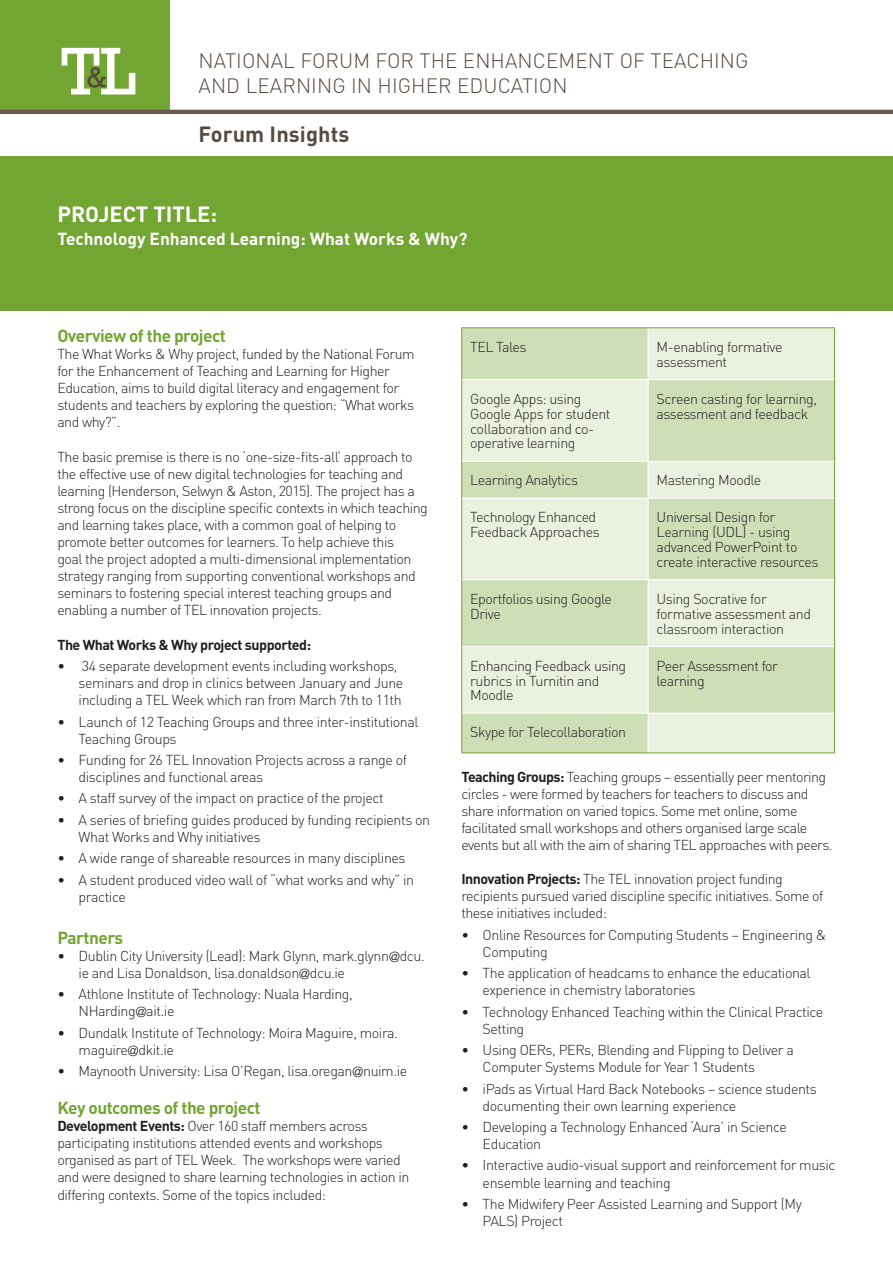
<style>
.page{position:relative;width:893px;height:1263px;background:#fff}
.page>*{position:absolute;margin:0;border:0;box-sizing:border-box;transform-origin:0 0}
.Header_1_1{font:700 21.75px "DIN";color:#fff}
.t1{font:700 21.75px "DIN";letter-spacing:.005em;color:#594a41}
.t2{font:300 20.55px/25.7px "DIN";letter-spacing:.005em;color:#594a41}
.Header_1_1-2{font:700 17.25px "DIN";letter-spacing:-.03em;color:#73a532}
.Header_1_1-3{font:700 17.25px "DIN";color:#fff}
.Body_Text{font:300 14.25px/17.1px "DIN";letter-spacing:-.035em;color:#231f20}
.Bullet_Text{font:300 14.25px/17.1px "DIN";letter-spacing:-.03em;color:#231f20}
.Body_Text-2{font:700 14.25px "DIN";letter-spacing:-.035em;color:#231f20}
.s1{font-family:"Helvetica Neue"}
.s2{font-weight:700}
</style>
<div class="page">
<svg style="left:462px;top:328px;width:372px;height:424px;background:#dce7cb"></svg>
<hr style="left:461px;top:380px;width:1px;height:81px;background:#73a532">
<hr style="left:834px;top:380px;width:1px;height:81px;background:#73a532">
<hr style="left:461px;top:461px;width:1px;height:37px;background:#73a532">
<hr style="left:834px;top:461px;width:1px;height:37px;background:#73a532">
<hr style="left:461px;top:498px;width:1px;height:82px;background:#73a532">
<hr style="left:834px;top:498px;width:1px;height:82px;background:#73a532">
<hr style="left:461px;top:580px;width:1px;height:66px;background:#73a532">
<hr style="left:834px;top:580px;width:1px;height:66px;background:#73a532">
<hr style="left:461px;top:646px;width:1px;height:67px;background:#73a532">
<hr style="left:834px;top:646px;width:1px;height:67px;background:#73a532">
<hr style="left:648px;top:380px;width:1px;height:81px;background:#fff">
<hr style="left:462px;top:461px;width:186px;height:1px;background:#fff">
<hr style="left:648px;top:461px;width:186px;height:1px;background:#fff">
<hr style="left:648px;top:462px;width:1px;height:36px;background:#fff">
<hr style="left:462px;top:498px;width:186px;height:1px;background:#fff">
<hr style="left:648px;top:498px;width:186px;height:1px;background:#fff">
<hr style="left:648px;top:499px;width:1px;height:80px;background:#fff">
<hr style="left:462px;top:579px;width:186px;height:1px;background:#fff">
<hr style="left:648px;top:579px;width:186px;height:1px;background:#fff">
<hr style="left:648px;top:580px;width:1px;height:66px;background:#fff">
<hr style="left:462px;top:646px;width:186px;height:1px;background:#fff">
<hr style="left:648px;top:646px;width:186px;height:1px;background:#fff">
<hr style="left:648px;top:647px;width:1px;height:66px;background:#fff">
<hr style="left:461px;top:327px;width:187px;height:1px;background:#73a532">
<hr style="left:461px;top:328px;width:1px;height:52px;background:#73a532">
<hr style="left:648px;top:327px;width:187px;height:1px;background:#73a532">
<hr style="left:834px;top:328px;width:1px;height:52px;background:#73a532">
<hr style="left:648px;top:328px;width:1px;height:51px;background:#fff">
<hr style="left:462px;top:379px;width:186px;height:1px;background:#fff">
<hr style="left:648px;top:379px;width:186px;height:1px;background:#fff">
<hr style="left:462px;top:713px;width:186px;height:1px;background:#fff">
<hr style="left:648px;top:713px;width:186px;height:1px;background:#fff">
<hr style="left:648px;top:713px;width:1px;height:39px;background:#fff">
<hr style="left:461px;top:713px;width:1px;height:39px;background:#73a532">
<hr style="left:834px;top:713px;width:1px;height:39px;background:#73a532">
<hr style="left:461px;top:752px;width:187px;height:1px;background:#73a532">
<hr style="left:648px;top:752px;width:187px;height:1px;background:#73a532">
<div style="left:0;top:157px;width:893px;height:154px;background:#73a532"></div>
<div style="left:0;top:0;width:170px;height:112px;background:#73a532"></div>
<svg style="left:62px;top:48px;width:73px;height:46px"></svg>
<hr style="left:0;top:110px;width:893px;height:4px;background:#6b5952">
<p class="t2" style="left:199px;top:47px;width:551px">NATIONAL FORUM FOR THE ENHANCEMENT OF TEACHING<br>AND LEARNING IN HIGHER EDUCATION</p>
<p class="t1" style="left:199px;top:120px;width:152px">Forum Insights</p>
<p class="Header_1_1" style="left:57px;top:200px;width:161px">PROJECT TITLE:</p>
<p class="Header_1_1-3" style="left:57px;top:227px;width:412px">Technology Enhanced Learning: What Works &amp; Why?</p>
<p class="Header_1_1-2" style="left:57px;top:324px;width:170px">Overview of the project</p>
<p class="Body_Text" style="left:57px;top:345px;width:359px">The What Works &amp; Why project, funded by the National Forum for the Enhancement of Teaching and Learning for Higher Education, aims to build digital literacy and engagement for students and teachers by exploring the question: “What works and why?”.</p>
<p class="Body_Text" style="left:57px;top:448px;width:372px">The basic premise is there is no ‘one-size-fits-all’ approach to the effective use of new digital technologies for teaching and learning (Henderson, Selwyn &amp; Aston, 2015). The project has a strong focus on the discipline specific contexts in which teaching and learning takes place, with a common goal of helping to promote better outcomes for learners. To help achieve this<br>goal the project adopted a multi-dimensional implementation strategy ranging from supporting conventional workshops and seminars to fostering special interest teaching groups and enabling a number of TEL innovation projects.</p>
<p class="Body_Text-2" style="left:57px;top:635px;width:255px">The What Works &amp; Why project supported:</p>
<p class="Bullet_Text" style="left:79px;top:657px;width:326px;text-indent:-21px">• 34 separate development events including workshops, seminars and drop in clinics between January and June including a TEL Week which ran from March 7th to 11th</p>
<p class="Bullet_Text" style="left:79px;top:713px;width:341px;text-indent:-21px">• Launch of 12 Teaching Groups and three inter-institutional<br>Teaching Groups</p>
<p class="Bullet_Text" style="left:79px;top:751px;width:330px;text-indent:-21px">• Funding for 26 TEL Innovation Projects across a range of disciplines and functional areas</p>
<p class="Bullet_Text" style="left:57px;top:790px;width:328px">• A staff survey of the impact on practice of the project</p>
<p class="Bullet_Text" style="left:79px;top:811px;width:353px;text-indent:-21px">• A series of briefing guides produced by funding recipients on<br>What Works and Why initiatives</p>
<p class="Bullet_Text" style="left:57px;top:849px;width:350px">• A wide range of shareable resources in many disciplines</p>
<p class="Bullet_Text" style="left:79px;top:871px;width:337px;text-indent:-21px">• A student produced video wall of “what works and why” in practice</p>
<p class="Header_1_1-2" style="left:57px;top:926px;width:67px">Partners</p>
<p class="Bullet_Text" style="left:79px;top:947px;width:348px;text-indent:-21px">• Dublin City University (Lead): Mark Glynn, mark.glynn<span class="s1">@</span>dcu. ie and Lisa Donaldson, lisa.donaldson<span class="s1">@</span>dcu.ie</p>
<p class="Bullet_Text" style="left:79px;top:985px;width:276px;text-indent:-21px">• Athlone Institute of Technology: Nuala Harding,<br>NHarding<span class="s1">@</span>ait.ie</p>
<p class="Bullet_Text" style="left:79px;top:1024px;width:321px;text-indent:-21px">• Dundalk Institute of Technology: Moira Maguire, moira. maguire<span class="s1">@</span>dkit.ie</p>
<p class="Bullet_Text" style="left:57px;top:1062px;width:351px">• Maynooth University: Lisa O’Regan, lisa.oregan<span class="s1">@</span>nuim.ie</p>
<p class="Header_1_1-2" style="left:57px;top:1096px;width:205px">Key outcomes of the project</p>
<p class="Body_Text" style="left:57px;top:1117px;width:353px"><span class="s2">Development Events:</span> Over 160 staff members across participating institutions attended events and workshops organised as part of TEL Week. The workshops were varied and were designed to share learning technologies in action in differing contexts. Some of the topics included:</p>
<p class="Body_Text" style="left:470px;top:338px;width:58px">TEL Tales</p>
<p class="Body_Text" style="left:657px;top:339px;width:127px;line-height:14.9px">M-enabling formative assessment</p>
<p class="Body_Text" style="left:470px;top:391px;width:142px;line-height:14.9px">Google Apps: using<br>Google Apps for student collaboration and co&shy;operative learning</p>
<p class="Body_Text" style="left:657px;top:391px;width:162px;line-height:14.9px">Screen casting for learning, assessment and feedback</p>
<p class="Body_Text" style="left:470px;top:472px;width:109px">Learning Analytics</p>
<p class="Body_Text" style="left:657px;top:472px;width:106px">Mastering Moodle</p>
<p class="Body_Text" style="left:470px;top:510px;width:131px;line-height:14.9px">Technology Enhanced<br>Feedback Approaches</p>
<p class="Body_Text" style="left:657px;top:510px;width:163px;line-height:14.9px">Universal Design for<br>Learning (UDL) - using advanced PowerPoint to create interactive resources</p>
<p class="Body_Text" style="left:470px;top:591px;width:143px;line-height:14.9px">Eportfolios using Google<br>Drive</p>
<p class="Body_Text" style="left:657px;top:591px;width:156px;line-height:14.9px">Using Socrative for formative assessment and classroom interaction</p>
<p class="Body_Text" style="left:470px;top:658px;width:157px;line-height:14.9px">Enhancing Feedback using rubrics in Turnitin and<br>Moodle</p>
<p class="Body_Text" style="left:657px;top:658px;width:123px;line-height:14.9px">Peer Assessment for learning</p>
<p class="Body_Text" style="left:470px;top:723px;width:157px">Skype for Telecollaboration</p>
<p class="Body_Text" style="left:461px;top:768px;width:373px"><span class="s2">Teaching Groups:</span> Teaching groups – essentially peer mentoring circles - were formed by teachers for teachers to discuss and share information on varied topics. Some met online, some facilitated small workshops and others organised large scale events but all with the aim of sharing TEL approaches with peers.</p>
<p class="Body_Text" style="left:461px;top:870px;width:364px"><span class="s2">Innovation Projects:</span> The TEL innovation project funding recipients pursued varied discipline specific initiatives. Some of these initiatives included:</p>
<p class="Bullet_Text" style="left:483px;top:926px;width:345px;text-indent:-21px">• Online Resources for Computing Students – Engineering &amp;<br>Computing</p>
<p class="Bullet_Text" style="left:483px;top:964px;width:330px;text-indent:-21px">• The application of headcams to enhance the educational experience in chemistry laboratories</p>
<p class="Bullet_Text" style="left:483px;top:1003px;width:342px;text-indent:-21px">• Technology Enhanced Teaching within the Clinical Practice<br>Setting</p>
<p class="Bullet_Text" style="left:483px;top:1041px;width:313px;text-indent:-21px">• Using OERs, PERs, Blending and Flipping to Deliver a<br>Computer Systems Module for Year 1 Students</p>
<p class="Bullet_Text" style="left:483px;top:1080px;width:336px;text-indent:-21px">• iPads as Virtual Hard Back Notebooks – science students documenting their own learning experience</p>
<p class="Bullet_Text" style="left:483px;top:1118px;width:306px;text-indent:-21px">• Developing a Technology Enhanced ‘Aura’ in Science<br>Education</p>
<p class="Bullet_Text" style="left:483px;top:1156px;width:354px;text-indent:-21px">• Interactive audio-visual support and reinforcement for music ensemble learning and teaching</p>
<p class="Bullet_Text" style="left:483px;top:1195px;width:321px;text-indent:-21px">• The Midwifery Peer Assisted Learning and Support (My<br>PALS) Project</p>
</div>
